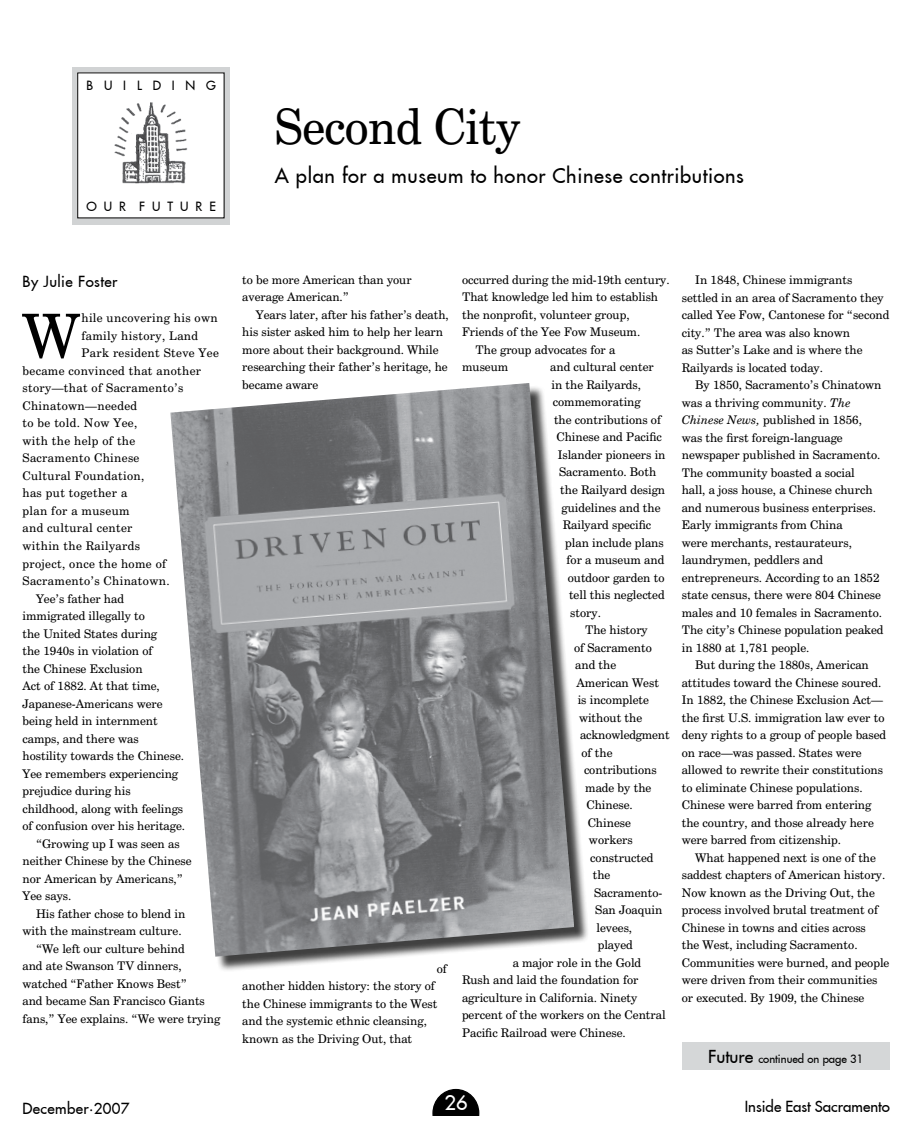
<style>
.page{position:relative;width:912px;height:1139px;background:#fff}
.page>*{position:absolute;margin:0;border:0;box-sizing:border-box;transform-origin:0 0}
.t1{font:60.38px "Century Schoolbook BT";color:#000}
.t2{font:48.75px "Century Schoolbook BT";letter-spacing:-.01em;color:#000;scale:.95 1}
.t3{font:20px "Fujiyama 2 Plain";letter-spacing:.03em;color:#000}
.t4{font:20px "Fujiyama 2 Plain";color:#fff}
.t5{font:15px "Fujiyama 2 Plain";letter-spacing:.025em;color:#000}
.t6{font:15px "Fujiyama 2 Plain";color:#000}
.t7{font:12.5px "Fujiyama 2 Plain";letter-spacing:.56em;color:#000}
.t8{font:12.5px "Fujiyama 2 Plain";letter-spacing:.865em;color:#000}
.t9{font:11.88px/17.5px "Century Schoolbook BT";color:#000}
.t10{font:11.88px "Century Schoolbook BT";letter-spacing:.03em;color:#000}
.t11{font:11.25px "Fujiyama 2 Plain";color:#000}
.s1{font-style:italic}
.s2{font-size:17.5px}
</style>
<div class="page">
<div style="left:433px;top:1089px;width:45px;height:47px;background:#000;border-radius:50%"></div>
<div style="left:432px;top:1088px;width:47px;height:49px;border:1px solid #000;border-radius:50%"></div>
<div style="left:424px;top:1116px;width:65px;height:22px;background:#fff"></div>
<div style="left:681px;top:1042px;width:208px;height:27px;background:#d5d7d8"></div>
<svg style="left:72px;top:67px;width:158px;height:157px;background:#bdbfc0"></svg>
<div style="left:78px;top:73px;width:146px;height:145px;background:#fff"></div>
<img style="left:114px;top:102px;width:74px;height:82px">
<div style="left:172px;top:385px;width:423px;height:592px;background:#000;opacity:.75"></div>
<img style="left:170px;top:383px;width:404px;height:573px">
<p class="t8" style="left:86px;top:77px;width:131px">BUILDING</p>
<p class="t7" style="left:86px;top:198px;width:131px">OUR FUTURE</p>
<h2 class="t2" style="left:275px;top:97px;width:260px">Second City</h2>
<h3 class="t3" style="left:275px;top:163px;width:470px">A plan for a museum to honor Chinese contributions</h3>
<p class="t5" style="left:22px;top:272px;width:97px">By Julie Foster</p>
<h1 class="t1" style="left:22px;top:298px;width:59px">W</h1>
<p class="t10" style="left:81px;top:311px;width:138px">hile uncovering his own</p>
<p class="t10" style="left:81px;top:328px;width:118px">family history, Land</p>
<p class="t10" style="left:81px;top:346px;width:139px">Park resident Steve Yee</p>
<p class="t10" style="left:23px;top:363px;width:180px">became convinced that another</p>
<p class="t10" style="left:23px;top:381px;width:162px">story—that of Sacramento’s</p>
<p class="t10" style="left:23px;top:398px;width:116px">Chinatown—needed</p>
<p class="t10" style="left:23px;top:416px;width:116px">to be told. Now Yee,</p>
<p class="t10" style="left:23px;top:433px;width:114px">with the help of the</p>
<p class="t10" style="left:23px;top:451px;width:118px">Sacramento Chinese</p>
<p class="t10" style="left:23px;top:468px;width:123px">Cultural Foundation,</p>
<p class="t10" style="left:23px;top:486px;width:106px">has put together a</p>
<p class="t10" style="left:23px;top:503px;width:109px">plan for a museum</p>
<p class="t10" style="left:23px;top:521px;width:111px">and cultural center</p>
<p class="t10" style="left:23px;top:538px;width:119px">within the Railyards</p>
<p class="t10" style="left:23px;top:556px;width:145px">project, once the home of</p>
<p class="t10" style="left:23px;top:573px;width:148px">Sacramento’s Chinatown.</p>
<p class="t9" style="left:36px;top:589px;width:89px">Yee’s father had</p>
<p class="t9" style="left:23px;top:607px;width:124px">immigrated illegally to</p>
<p class="t9" style="left:23px;top:624px;width:136px">the United States during</p>
<p class="t9" style="left:23px;top:642px;width:131px">the 1940s in violation of</p>
<p class="t9" style="left:23px;top:659px;width:122px">the Chinese Exclusion</p>
<p class="t9" style="left:23px;top:677px;width:139px">Act of 1882. At that time,</p>
<p class="t9" style="left:23px;top:694px;width:142px">Japanese-Americans were</p>
<p class="t9" style="left:23px;top:712px;width:137px">being held in internment</p>
<p class="t9" style="left:23px;top:729px;width:118px">camps, and there was</p>
<p class="t9" style="left:23px;top:747px;width:163px">hostility towards the Chinese.</p>
<p class="t9" style="left:23px;top:764px;width:157px">Yee remembers experiencing</p>
<p class="t9" style="left:23px;top:782px;width:110px">prejudice during his</p>
<p class="t9" style="left:23px;top:799px;width:162px">childhood, along with feelings</p>
<p class="t9" style="left:23px;top:817px;width:164px">of confusion over his heritage.</p>
<p class="t9" style="left:36px;top:834px;width:145px">“Growing up I was seen as</p>
<p class="t9" style="left:23px;top:852px;width:170px">neither Chinese by the Chinese</p>
<p class="t9" style="left:23px;top:869px;width:162px">nor American by Americans,”</p>
<p class="t9" style="left:23px;top:887px;width:50px">Yee says.</p>
<p class="t9" style="left:36px;top:904px;width:151px">His father chose to blend in</p>
<p class="t9" style="left:23px;top:922px;width:160px">with the mainstream culture.</p>
<p class="t9" style="left:36px;top:939px;width:150px">“We left our culture behind</p>
<p class="t9" style="left:23px;top:957px;width:160px">and ate Swanson TV dinners,</p>
<p class="t9" style="left:23px;top:974px;width:166px">watched “Father Knows Best”</p>
<p class="t9" style="left:23px;top:992px;width:184px">and became San Francisco Giants</p>
<p class="t9" style="left:23px;top:1009px;width:199px">fans,” Yee explains. “We were trying</p>
<p class="t9" style="left:242px;top:271px;width:171px">to be more American than your average American.”</p>
<p class="t9" style="left:242px;top:306px;width:208px;text-indent:14px">Years later, after his father’s death, his sister asked him to help her learn more about their background. While researching their father’s heritage, he became aware</p>
<p class="t9" style="left:436px;top:959px;width:12px">of</p>
<p class="t9" style="left:242px;top:977px;width:196px">another hidden history: the story of the Chinese immigrants to the West and the systemic ethnic cleansing, known as the Driving Out, that</p>
<p class="t9" style="left:462px;top:271px;width:209px">occurred during the mid-19th century.</p>
<p class="t9" style="left:462px;top:288px;width:197px">That knowledge led him to establish</p>
<p class="t9" style="left:462px;top:306px;width:169px">the nonprofit, volunteer group,</p>
<p class="t9" style="left:462px;top:323px;width:180px">Friends of the Yee Fow Museum.</p>
<p class="t9" style="left:475px;top:341px;width:141px">The group advocates for a</p>
<p class="t9" style="left:462px;top:358px;width:48px">museum</p>
<p class="t9" style="left:550px;top:358px;width:105px">and cultural center</p>
<p class="t9" style="left:551px;top:376px;width:91px">in the Railyards,</p>
<p class="t9" style="left:552px;top:393px;width:89px">commemorating</p>
<p class="t9" style="left:554px;top:411px;width:109px">the contributions of</p>
<p class="t9" style="left:556px;top:428px;width:107px">Chinese and Pacific</p>
<p class="t9" style="left:557px;top:446px;width:109px">Islander pioneers in</p>
<p class="t9" style="left:559px;top:463px;width:99px">Sacramento. Both</p>
<p class="t9" style="left:560px;top:481px;width:106px">the Railyard design</p>
<p class="t9" style="left:561px;top:498px;width:100px">guidelines and the</p>
<p class="t9" style="left:562px;top:516px;width:90px">Railyard specific</p>
<p class="t9" style="left:565px;top:533px;width:100px">plan include plans</p>
<p class="t9" style="left:566px;top:551px;width:99px">for a museum and</p>
<p class="t9" style="left:567px;top:568px;width:98px">outdoor garden to</p>
<p class="t9" style="left:569px;top:586px;width:97px">tell this neglected</p>
<p class="t9" style="left:570px;top:603px;width:32px">story.</p>
<p class="t9" style="left:585px;top:621px;width:64px">The history</p>
<p class="t9" style="left:574px;top:638px;width:79px">of Sacramento</p>
<p class="t9" style="left:575px;top:656px;width:42px">and the</p>
<p class="t9" style="left:576px;top:673px;width:84px">American West</p>
<p class="t9" style="left:577px;top:691px;width:73px">is incomplete</p>
<p class="t9" style="left:579px;top:708px;width:65px">without the</p>
<p class="t9" style="left:580px;top:726px;width:91px">acknowledgment</p>
<p class="t9" style="left:581px;top:743px;width:33px">of the</p>
<p class="t9" style="left:584px;top:761px;width:74px">contributions</p>
<p class="t9" style="left:585px;top:778px;width:68px">made by the</p>
<p class="t9" style="left:586px;top:796px;width:48px">Chinese.</p>
<p class="t9" style="left:587px;top:813px;width:45px">Chinese</p>
<p class="t9" style="left:589px;top:831px;width:45px">workers</p>
<p class="t9" style="left:590px;top:848px;width:65px">constructed</p>
<p class="t9" style="left:592px;top:866px;width:19px">the</p>
<p class="t9" style="left:594px;top:883px;width:70px">Sacramento-</p>
<p class="t9" style="left:595px;top:901px;width:69px">San Joaquin</p>
<p class="t9" style="left:596px;top:918px;width:37px">levees,</p>
<p class="t9" style="left:597px;top:936px;width:37px">played</p>
<p class="t9" style="left:512px;top:953px;width:130px">a major role in the Gold</p>
<p class="t9" style="left:462px;top:971px;width:178px">Rush and laid the foundation for</p>
<p class="t9" style="left:462px;top:988px;width:177px">agriculture in California. Ninety</p>
<p class="t9" style="left:462px;top:1006px;width:205px">percent of the workers on the Central</p>
<p class="t9" style="left:462px;top:1023px;width:165px">Pacific Railroad were Chinese.</p>
<p class="t9" style="left:681px;top:271px;width:209px;text-indent:14px">In 1848, Chinese immigrants settled in an area of Sacramento they called Yee Fow, Cantonese for “second city.” The area was also known<br>as Sutter’s Lake and is where the<br>Railyards is located today.</p>
<p class="t9" style="left:681px;top:376px;width:203px;text-indent:14px">By 1850, Sacramento’s Chinatown was a thriving community. <span class="s1">The<br>Chinese News,</span> published in 1856, was the first foreign-language newspaper published in Sacramento.<br>The community boasted a social<br>hall, a joss house, a Chinese church and numerous business enterprises.<br>Early immigrants from China<br>were merchants, restaurateurs, laundrymen, peddlers and entrepreneurs. According to an 1852 state census, there were 804 Chinese males and 10 females in Sacramento.<br>The city’s Chinese population peaked in 1880 at 1,781 people.</p>
<p class="t9" style="left:681px;top:656px;width:206px;text-indent:14px">But during the 1880s, American attitudes toward the Chinese soured.<br>In 1882, the Chinese Exclusion Act— the first U.S. immigration law ever to deny rights to a group of people based on race—was passed. States were allowed to rewrite their constitutions to eliminate Chinese populations.<br>Chinese were barred from entering the country, and those already here were barred from citizenship.</p>
<p class="t9" style="left:681px;top:848px;width:209px;text-indent:14px">What happened next is one of the saddest chapters of American history.<br>Now known as the Driving Out, the process involved brutal treatment of Chinese in towns and cities across<br>the West, including Sacramento.<br>Communities were burned, and people were driven from their communities or executed. By 1909, the Chinese</p>
<p class="t11" style="left:708px;top:1051px;width:157px"><span class="s2">Future</span> continued on page 31</p>
<p class="t5" style="left:22px;top:1098px;width:108px">December•2007</p>
<h3 class="t4" style="left:444px;top:1089px;width:25px">26</h3>
<p class="t6" style="left:744px;top:1096px;width:147px">Inside East Sacramento</p>
</div>
